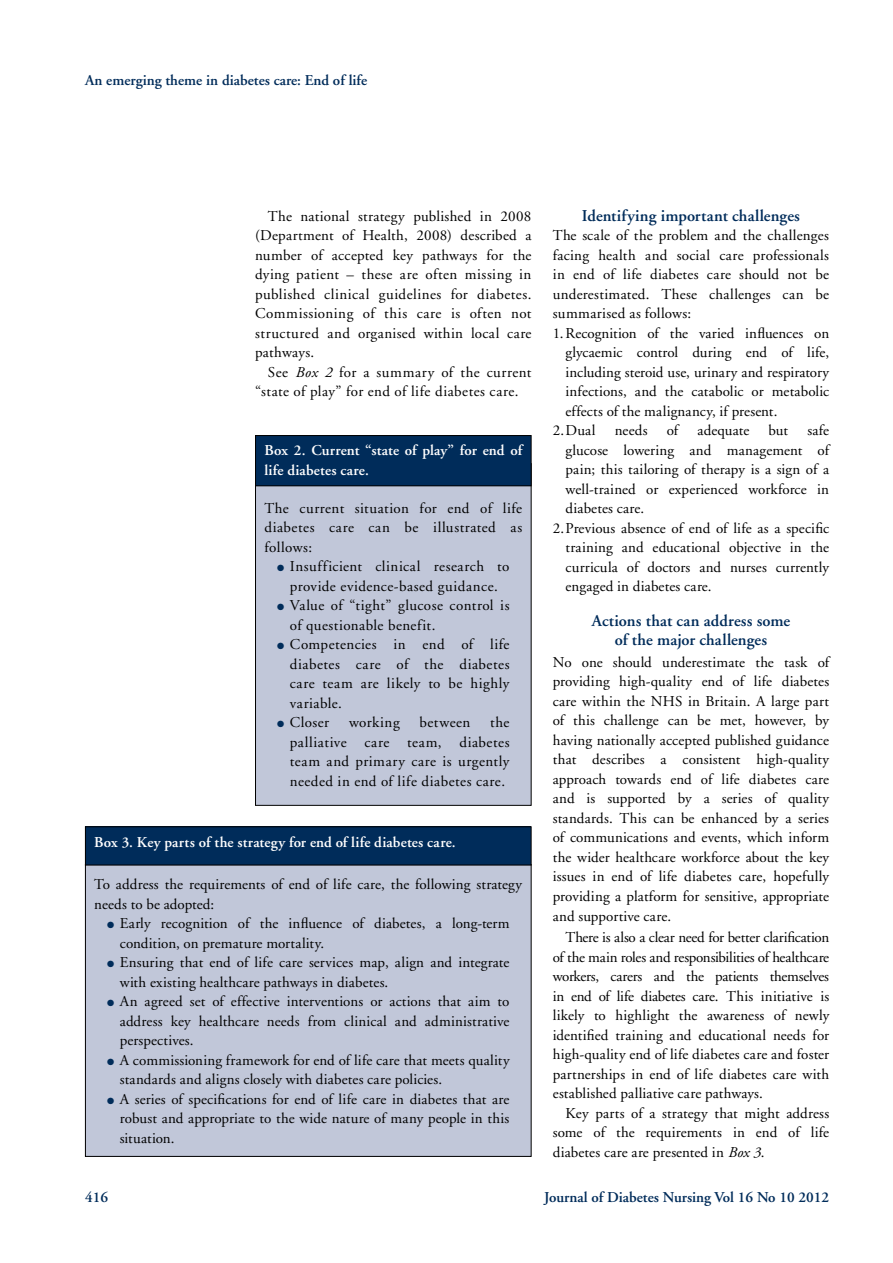
<style>
.page{position:relative;width:893px;height:1263px;background:#fff}
.page>*{position:absolute;margin:0;border:0;box-sizing:border-box;transform-origin:0 0}
.t1{font:600 16.5px/19.5px "Adobe Garamond";letter-spacing:.01em;color:#002c5a;text-align:center}
.t2{font:15px/19.5px "Adobe Garamond";letter-spacing:.015em;color:#000;text-align:justify}
.t3{font:15px/19.5px "Adobe Garamond";letter-spacing:.035em;color:#000}
.t4{font:600 15px/19.5px "Adobe Garamond";letter-spacing:.005em;color:#fff}
.t5{font:600 15px "Adobe Garamond";color:#002c5a}
.s1{font-style:italic}
.s2{color:#002c5a}
</style>
<div class="page">
<div style="left:255px;top:464px;width:276px;height:341px;background:#c1c7d9"></div>
<div style="left:255px;top:436px;width:276px;height:50px;background:#002c5a"></div>
<div style="left:255px;top:435px;width:276px;height:51px;border:1px solid #000"></div>
<div style="left:85px;top:865px;width:446px;height:291px;background:#c1c7d9"></div>
<div style="left:85px;top:827px;width:446px;height:38px;background:#002c5a"></div>
<div style="left:85px;top:826px;width:446px;height:39px;border:1px solid #000"></div>
<p class="t5" style="left:85px;top:72px;width:284px">An emerging theme in diabetes care: End of life</p>
<p class="t2" style="left:255px;top:207px;width:278px;text-indent:13px">The national strategy published in 2008 (Department of Health, 2008) described a number of accepted key pathways for the dying patient – these are often missing in published clinical guidelines for diabetes.<br>Commissioning of this care is often not structured and organised within local care pathways.</p>
<p class="t3" style="left:255px;top:363px;width:278px;text-indent:13px">See <span class="s1">Box 2</span> for a summary of the current “state of play” for end of life diabetes care.</p>
<p class="t4" style="left:264px;top:441px;width:259px">Box 2. Current “state of play” for end of life diabetes care.</p>
<p class="t2" style="left:264px;top:498px;width:259px">The current situation for end of life diabetes care can be illustrated as follows:</p>
<p class="t3" style="left:277px;top:557px;width:234px;text-align:center"><span class="s2">●</span> Insufficient clinical research to provide evidence-based guidance.</p>
<p class="t2" style="left:290px;top:596px;width:221px;text-indent:-13px"><span class="s2">●</span> Value of “tight” glucose control is of questionable benefit.</p>
<p class="t2" style="left:290px;top:635px;width:221px;text-indent:-13px"><span class="s2">●</span> Competencies in end of life diabetes care of the diabetes care team are likely to be highly variable.</p>
<p class="t2" style="left:277px;top:713px;width:54px"><span class="s2">●</span> Closer</p>
<p class="t2" style="left:349px;top:713px;width:52px">working</p>
<p class="t3" style="left:419px;top:713px;width:52px">between</p>
<p class="t2" style="left:290px;top:713px;width:221px;text-indent:200px">the palliative care team, diabetes team and primary care is urgently needed in end of life diabetes care.</p>
<p class="t4" style="left:94px;top:832px;width:363px">Box 3. Key parts of the strategy for end of life diabetes care.</p>
<p class="t2" style="left:94px;top:875px;width:429px">To address the requirements of end of life care, the following strategy needs to be adopted:</p>
<p class="t2" style="left:120px;top:914px;width:391px;text-indent:-13px"><span class="s2">●</span> Early recognition of the influence of diabetes, a long-term condition, on premature mortality.</p>
<p class="t2" style="left:120px;top:953px;width:391px;text-indent:-13px"><span class="s2">●</span> Ensuring that end of life care services map, align and integrate with existing healthcare pathways in diabetes.</p>
<p class="t2" style="left:120px;top:992px;width:391px;text-indent:-13px"><span class="s2">●</span> An agreed set of effective interventions or actions that aim to address key healthcare needs from clinical and administrative perspectives.</p>
<p class="t2" style="left:120px;top:1051px;width:391px;text-indent:-13px"><span class="s2">●</span> A commissioning framework for end of life care that meets quality standards and aligns closely with diabetes care policies.</p>
<p class="t2" style="left:120px;top:1090px;width:391px;text-indent:-13px"><span class="s2">●</span> A series of specifications for end of life care in diabetes that are robust and appropriate to the wide nature of many people in this situation.</p>
<p class="t1" style="left:582px;top:206px;width:219px">Identifying important challenges</p>
<p class="t2" style="left:553px;top:226px;width:278px">The scale of the problem and the challenges</p>
<p class="t2" style="left:553px;top:246px;width:278px">facing health and social care professionals</p>
<p class="t2" style="left:553px;top:265px;width:278px">in end of life diabetes care should not be</p>
<p class="t2" style="left:553px;top:285px;width:278px">underestimated. These challenges can be</p>
<p class="t2" style="left:553px;top:304px;width:140px">summarised as follows:</p>
<p class="t2" style="left:553px;top:324px;width:278px">1.Recognition of the varied influences on</p>
<p class="t2" style="left:566px;top:343px;width:265px">glycaemic control during end of life,</p>
<p class="t2" style="left:566px;top:363px;width:265px">including steroid use, urinary and respiratory</p>
<p class="t2" style="left:566px;top:382px;width:265px">infections, and the catabolic or metabolic</p>
<p class="t2" style="left:566px;top:402px;width:213px">effects of the malignancy, if present.</p>
<p class="t2" style="left:553px;top:421px;width:44px">2.Dual</p>
<p class="t2" style="left:615px;top:421px;width:34px">needs</p>
<p class="t2" style="left:667px;top:421px;width:13px">of</p>
<p class="t2" style="left:697px;top:421px;width:53px">adequate</p>
<p class="t2" style="left:769px;top:421px;width:21px">but</p>
<p class="t2" style="left:807px;top:421px;width:23px">safe</p>
<p class="t2" style="left:566px;top:441px;width:265px">glucose lowering and management of</p>
<p class="t2" style="left:566px;top:460px;width:265px">pain; this tailoring of therapy is a sign of a</p>
<p class="t2" style="left:566px;top:480px;width:265px">well-trained or experienced workforce in</p>
<p class="t2" style="left:566px;top:499px;width:80px">diabetes care.</p>
<p class="t2" style="left:553px;top:519px;width:278px">2.Previous absence of end of life as a specific</p>
<p class="t2" style="left:566px;top:538px;width:265px">training and educational objective in the</p>
<p class="t2" style="left:566px;top:558px;width:265px">curricula of doctors and nurses currently</p>
<p class="t2" style="left:566px;top:577px;width:148px">engaged in diabetes care.</p>
<p class="t1" style="left:592px;top:611px;width:200px">Actions that can address some of the major challenges</p>
<p class="t2" style="left:553px;top:653px;width:278px">No one should underestimate the task of providing high-quality end of life diabetes care within the NHS in Britain. A large part of this challenge can be met, however, by having nationally accepted published guidance that describes a consistent high-quality approach towards end of life diabetes care and is supported by a series of quality standards. This can be enhanced by a series of communications and events, which inform the wider healthcare workforce about the key issues in end of life diabetes care, hopefully providing a platform for sensitive, appropriate and supportive care.</p>
<p class="t2" style="left:553px;top:928px;width:278px;text-indent:13px">There is also a clear need for better clarification of the main roles and responsibilities of healthcare workers, carers and the patients themselves in end of life diabetes care. This initiative is likely to highlight the awareness of newly identified training and educational needs for high-quality end of life diabetes care and foster partnerships in end of life diabetes care with established palliative care pathways.</p>
<p class="t2" style="left:553px;top:1104px;width:278px;text-indent:13px">Key parts of a strategy that might address some of the requirements in end of life diabetes care are presented in <span class="s1">Box 3</span>.</p>
<p class="t5" style="left:85px;top:1189px;width:24px">416</p>
<p class="t5" style="left:544px;top:1189px;width:287px">Journal of Diabetes Nursing Vol 16 No 10 2012</p>
</div>
